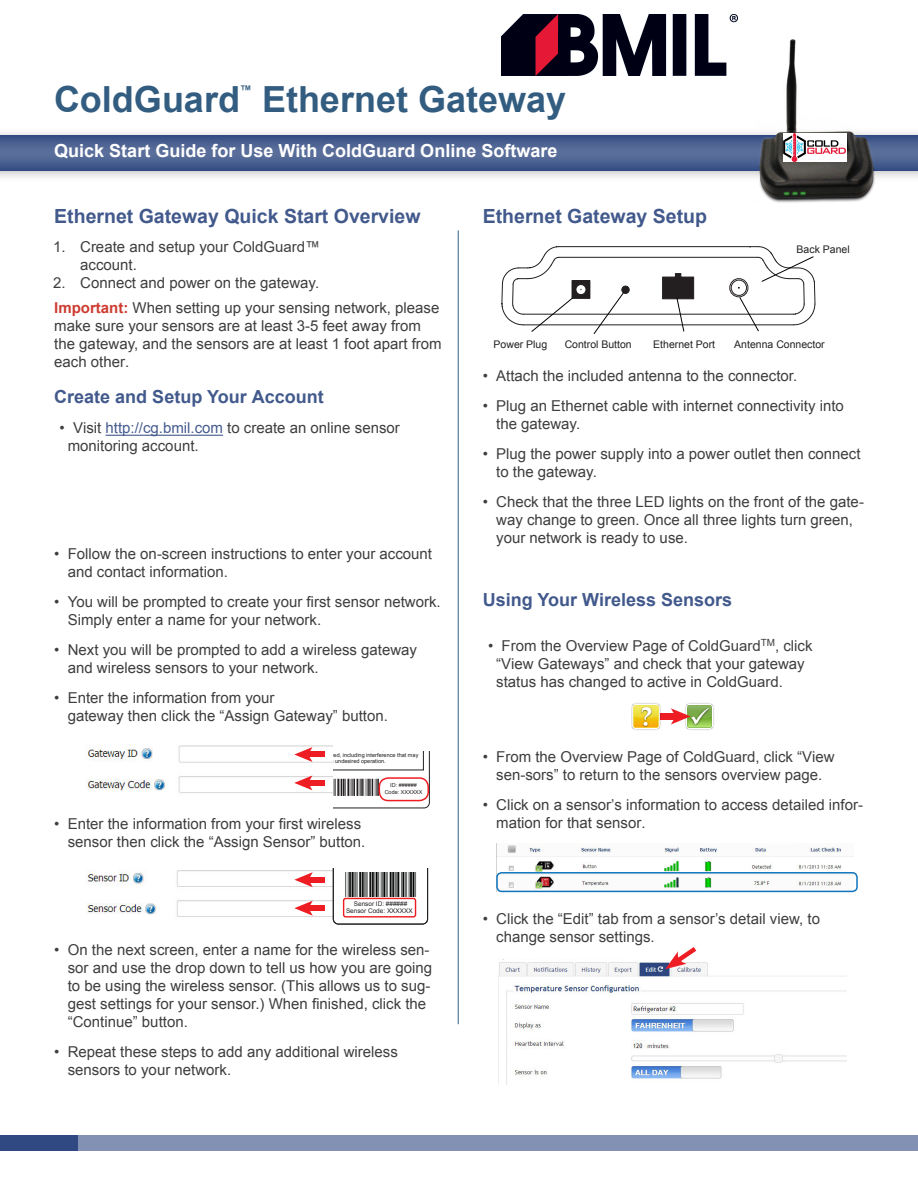
<style>
.page{position:relative;width:918px;height:1188px;background:#fff}
.page>*{position:absolute;margin:0;border:0;box-sizing:border-box;transform-origin:0 0}
.Body{font:700 36px "Arial";color:#335d80}
.t1{font:700 19.5px "Arial";color:#42598c}
.t2{font:700 18px "Arial";color:#42598c}
.t3{font:700 18px "Arial";color:#fff}
.t4{font:15px/18px "Arial";color:#3e3e3f}
.Body-2{font:700 12px "Arial";color:#335d80}
.t5{font:10.5px "Arial";color:#231f20}
.t6{font:6.45px/6.8px "Arial";color:#231f20;text-align:center}
.t7{font:5.55px/6.6px "Arial";color:#231f20}
.t8{font:5.4px/6.6px "Arial";color:#231f20;text-align:center}
.s1{font-weight:700;color:#cd3c31}
.s2{color:#455b8f}
</style>
<div class="page">
<div style="left:0;top:127px;width:918px;height:56px;background:#231f20;opacity:.3"></div>
<svg style="left:0;top:135px;width:918px;height:35px;background:#496091"></svg>
<div style="left:0;top:1135px;width:918px;height:16px;background:#8392b4"></div>
<div style="left:0;top:1135px;width:78px;height:16px;background:#304982"></div>
<hr style="left:458px;top:230px;width:1px;height:794px;background:#335d80">
<img style="left:86px;top:745px;width:246px;height:48px">
<svg style="left:294px;top:747px;width:20px;height:15px"></svg>
<div style="left:305px;top:752px;width:20px;height:5px;background:#ee1d23"></div>
<svg style="left:294px;top:775px;width:20px;height:15px"></svg>
<div style="left:305px;top:780px;width:20px;height:6px;background:#ee1d23"></div>
<img style="left:86px;top:868px;width:248px;height:53px">
<svg style="left:294px;top:872px;width:20px;height:15px"></svg>
<div style="left:305px;top:877px;width:20px;height:6px;background:#ee1d23"></div>
<svg style="left:294px;top:901px;width:20px;height:15px"></svg>
<div style="left:305px;top:905px;width:20px;height:6px;background:#ee1d23"></div>
<svg style="left:333px;top:869px;width:95px;height:55px"></svg>
<div style="left:343px;top:898px;width:73px;height:20px;border:1px solid #ee1d23;border-radius:2px"></div>
<div style="left:572px;top:281px;width:18px;height:17px;background:#231f20"></div>
<div style="left:572px;top:280px;width:18px;height:19px;border:1px solid #231f20"></div>
<hr style="left:559px;top:257px;width:199px;height:1px;background:#231f20">
<hr style="left:559px;top:246px;width:199px;height:1px;background:#231f20">
<hr style="left:523px;top:314px;width:271px;height:1px;background:#231f20">
<hr style="left:523px;top:324px;width:271px;height:1px;background:#231f20">
<div style="left:622px;top:286px;width:7px;height:7px;background:#231f20;border-radius:50%"></div>
<div style="left:621px;top:286px;width:9px;height:8px;border:1px solid #231f20;border-radius:50%"></div>
<div style="left:576px;top:285px;width:10px;height:10px;background:#fff;border-radius:50%"></div>
<div style="left:575px;top:284px;width:11px;height:11px;border:1px solid #231f20;border-radius:50%"></div>
<div style="left:729px;top:278px;width:19px;height:19px;border:1px solid #231f20;border-radius:50%"></div>
<div style="left:731px;top:280px;width:16px;height:16px;border:1px solid #231f20;border-radius:50%"></div>
<svg style="left:501px;top:246px;width:73px;height:86px"></svg>
<svg style="left:593px;top:291px;width:32px;height:43px"></svg>
<svg style="left:662px;top:273px;width:32px;height:59px"></svg>
<svg style="left:738px;top:246px;width:78px;height:86px"></svg>
<img style="left:685px;top:703px;width:29px;height:27px">
<svg style="left:669px;top:708px;width:22px;height:16px"></svg>
<div style="left:658px;top:713px;width:21px;height:6px;background:#ee1d23"></div>
<img style="left:631px;top:703px;width:31px;height:27px">
<img style="left:496px;top:843px;width:358px;height:48px">
<div style="left:496px;top:872px;width:362px;height:20px;border:2px solid #1074bc;border-radius:5px"></div>
<img style="left:498px;top:959px;width:348px;height:125px">
<svg style="left:665px;top:947px;width:36px;height:22px"></svg>
<img style="left:754px;top:39px;width:129px;height:164px">
<svg style="left:334px;top:752px;width:96px;height:56px"></svg>
<div style="left:379px;top:777px;width:50px;height:24px;border:2px solid #ee1d23;border-radius:9px"></div>
<hr style="left:106px;top:435px;width:117px;height:1px;background:#455b8f">
<img style="left:502px;top:14px;width:236px;height:61px">
<img style="left:783px;top:133px;width:64px;height:29px">
<p class="Body" style="left:54px;top:74px;width:188px">ColdGuard</p>
<p class="Body-2" style="left:240px;top:81px;width:13px">™</p>
<p class="Body" style="left:262px;top:75px;width:306px">Ethernet Gateway</p>
<p class="t3" style="left:54px;top:139px;width:505px">Quick Start Guide for Use With ColdGuard Online Software</p>
<p class="t1" style="left:54px;top:203px;width:368px">Ethernet Gateway Quick Start Overview</p>
<p class="t4" style="left:80px;top:238px;width:242px;text-indent:-27px">1. Create and setup your ColdGuard™ account.</p>
<p class="t4" style="left:53px;top:274px;width:268px">2. Connect and power on the gateway.</p>
<p class="t4" style="left:54px;top:299px;width:389px"><span class="s1">Important:</span> When setting up your sensing network, please make sure your sensors are at least 3-5 feet away from the gateway, and the sensors are at least 1 foot apart from each other.</p>
<p class="t2" style="left:54px;top:384px;width:271px">Create and Setup Your Account</p>
<p class="t4" style="left:68px;top:418px;width:334px;text-indent:-8px">• Visit <span class="s2">http://cg.bmil.com</span> to create an online sensor monitoring account.</p>
<p class="t4" style="left:68px;top:544px;width:366px;text-indent:-14px">• Follow the on-screen instructions to enter your account and contact information.</p>
<p class="t4" style="left:68px;top:592px;width:374px;text-indent:-14px">• You will be prompted to create your first sensor network.<br>Simply enter a name for your network.</p>
<p class="t4" style="left:68px;top:640px;width:351px;text-indent:-14px">• Next you will be prompted to add a wireless gateway and wireless sensors to your network.</p>
<p class="t4" style="left:68px;top:688px;width:322px;text-indent:-14px">• Enter the information from your<br>gateway then click the “Assign Gateway” button.</p>
<p class="t7" style="left:310px;top:714px;width:96px">FCC Rules. Operation is subject to the</p>
<p class="t7" style="left:319px;top:751px;width:101px">received, including interference that may cause undesired operation.</p>
<p class="t8" style="left:385px;top:782px;width:39px">ID: ######<br>Code: XXXXXX</p>
<p class="t4" style="left:54px;top:814px;width:313px;text-align:right">• Enter the information from your first wireless sensor then click the “Assign Sensor” button.</p>
<p class="t6" style="left:346px;top:901px;width:68px">Sensor ID: ######<br>Sensor Code: XXXXXX</p>
<p class="t4" style="left:68px;top:940px;width:366px;text-indent:-14px">• On the next screen, enter a name for the wireless sen&shy;sor and use the drop down to tell us how you are going to be using the wireless sensor. (This allows us to sug&shy;gest settings for your sensor.) When finished, click the “Continue” button.</p>
<p class="t4" style="left:68px;top:1042px;width:332px;text-indent:-14px">• Repeat these steps to add any additional wireless sensors to your network.</p>
<p class="t1" style="left:483px;top:203px;width:226px">Ethernet Gateway Setup</p>
<p class="t5" style="left:797px;top:242px;width:55px">Back Panel</p>
<p class="t5" style="left:494px;top:337px;width:55px">Power Plug</p>
<p class="t5" style="left:565px;top:337px;width:69px">Control Button</p>
<p class="t5" style="left:653px;top:337px;width:63px">Ethernet Port</p>
<p class="t5" style="left:734px;top:337px;width:92px">Antenna Connector</p>
<p class="t4" style="left:483px;top:367px;width:316px">• Attach the included antenna to the connector.</p>
<p class="t4" style="left:496px;top:397px;width:349px;text-indent:-14px">• Plug an Ethernet cable with internet connectivity into the gateway.</p>
<p class="t4" style="left:496px;top:445px;width:366px;text-indent:-14px">• Plug the power supply into a power outlet then connect to the gateway.</p>
<p class="t4" style="left:496px;top:493px;width:369px;text-indent:-14px">• Check that the three LED lights on the front of the gate&shy;way change to green. Once all three lights turn green, your network is ready to use.</p>
<p class="t2" style="left:483px;top:587px;width:251px">Using Your Wireless Sensors</p>
<p class="t4" style="left:496px;top:637px;width:318px;text-indent:-8px">• From the Overview Page of ColdGuard<sup>TM</sup>, click “View Gateways” and check that your gateway status has changed to active in ColdGuard.</p>
<p class="t4" style="left:483px;top:748px;width:353px;text-align:center">• From the Overview Page of ColdGuard, click “View sen-sors” to return to the sensors overview page.</p>
<p class="t4" style="left:496px;top:796px;width:368px;text-indent:-14px">• Click on a sensor’s information to access detailed infor&shy;mation for that sensor.</p>
<p class="t4" style="left:496px;top:910px;width:325px;text-indent:-14px">• Click the “Edit” tab from a sensor’s detail view, to change sensor settings.</p>
</div>
